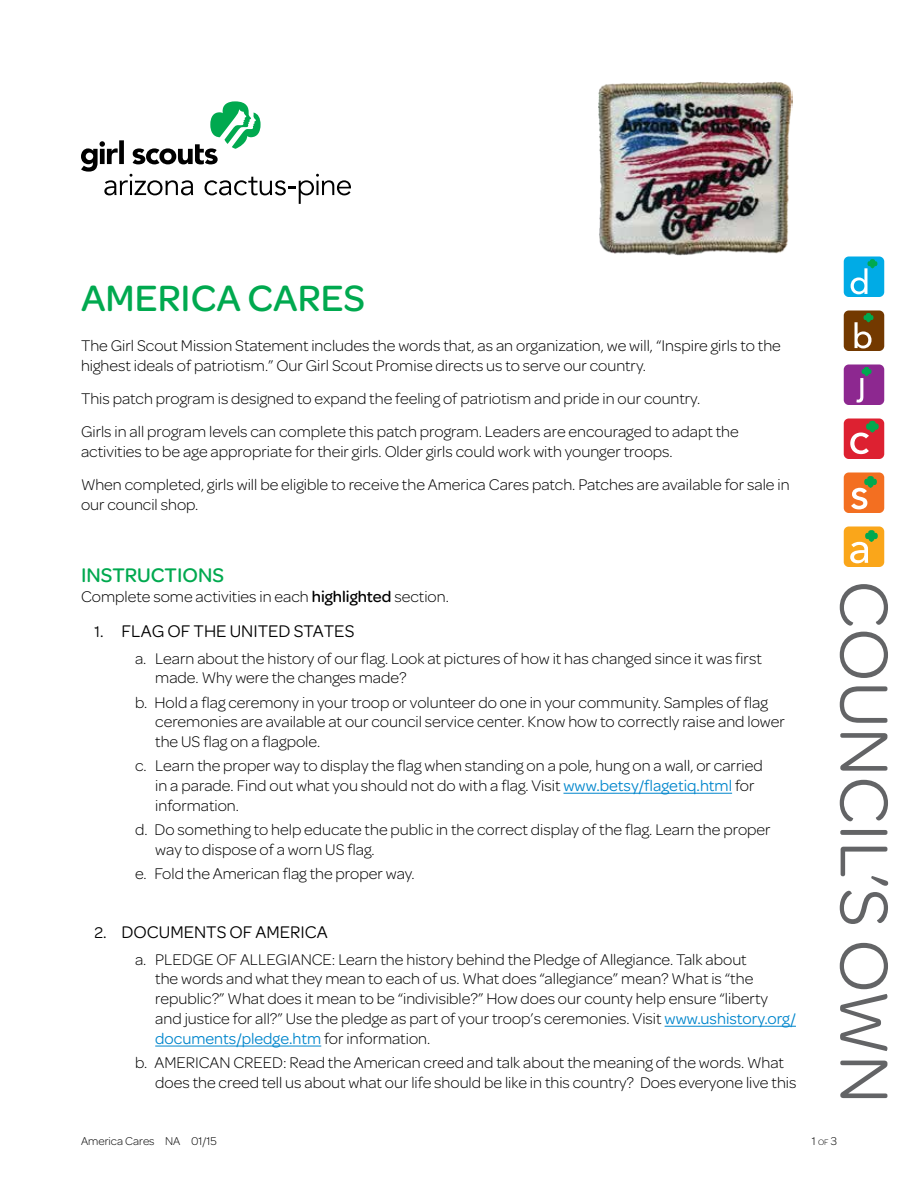
<style>
.page{position:relative;width:918px;height:1188px;background:#fff}
.page>*{position:absolute;margin:0;border:0;box-sizing:border-box;transform-origin:0 0}
.t1{font:72px "Omnes Girl Scouts";color:#636466}
.t2{font:500 39px "Omnes Girl Scouts";color:#00a94f}
.t3{font:500 21px "Omnes Girl Scouts";color:#00a94f}
.t4{font:18px "Omnes Girl Scouts";color:#000}
.t5{font:300 16.5px/19.8px "Omnes Girl Scouts";color:#000}
.t6{font:300 12px "Omnes Girl Scouts";color:#000}
.s1{font-weight:500}
.s2{font-size:16.5px}
.s3{font-weight:400;color:#0086cc}
.s4{font-size:8.4px}
</style>
<div class="page">
<svg style="left:81px;top:101px;width:270px;height:103px"></svg>
<div style="left:844px;top:526px;width:40px;height:41px;background:#faa61a;border-radius:5px"></div>
<svg style="left:850px;top:530px;width:28px;height:33px"></svg>
<div style="left:844px;top:310px;width:40px;height:41px;background:#733900;border-radius:5px"></div>
<svg style="left:855px;top:313px;width:18px;height:35px"></svg>
<div style="left:844px;top:419px;width:40px;height:40px;background:#dd2131;border-radius:5px"></div>
<svg style="left:850px;top:421px;width:29px;height:33px"></svg>
<div style="left:844px;top:256px;width:40px;height:41px;background:#00abe6;border-radius:5px"></div>
<svg style="left:851px;top:259px;width:26px;height:35px"></svg>
<div style="left:844px;top:364px;width:40px;height:41px;background:#8d2890;border-radius:5px"></div>
<svg style="left:856px;top:367px;width:16px;height:36px"></svg>
<div style="left:844px;top:472px;width:40px;height:41px;background:#f36f21;border-radius:5px"></div>
<svg style="left:851px;top:476px;width:26px;height:33px"></svg>
<hr style="left:563px;top:793px;width:169px;height:1px;background:#0086cc">
<hr style="left:665px;top:1026px;width:131px;height:1px;background:#0086cc">
<hr style="left:155px;top:1046px;width:166px;height:1px;background:#0086cc">
<img style="left:598px;top:81px;width:194px;height:175px">
<h2 class="t2" style="left:81px;top:271px;width:286px">AMERICA CARES</h2>
<p class="t5" style="left:81px;top:335px;width:701px">The Girl Scout Mission Statement includes the words that, as an organization, we will, “Inspire girls to the highest ideals of patriotism.” Our Girl Scout Promise directs us to serve our country.</p>
<p class="t5" style="left:81px;top:381px;width:659px;line-height:33.3px">This patch program is designed to expand the feeling of patriotism and pride in our country.<br>Girls in all program levels can complete this patch program. Leaders are encouraged to adapt the</p>
<p class="t5" style="left:81px;top:434px;width:710px;line-height:33.3px">activities to be age appropriate for their girls. Older girls could work with younger troops.<br>When completed, girls will be eligible to receive the America Cares patch. Patches are available for sale in</p>
<p class="t5" style="left:81px;top:494px;width:119px">our council shop.</p>
<p class="t3" style="left:81px;top:561px;width:145px">INSTRUCTIONS</p>
<p class="t5" style="left:81px;top:586px;width:369px">Complete some activities in each <span class="s1">highlighted</span> section.</p>
<p class="t4" style="left:94px;top:619px;width:261px"><span class="s2">1.</span> FLAG OF THE UNITED STATES</p>
<p class="t5" style="left:155px;top:648px;width:608px;text-indent:-20px">a. Learn about the history of our flag. Look at pictures of how it has changed since it was first made. Why were the changes made?</p>
<p class="t5" style="left:155px;top:692px;width:631px;text-indent:-20px">b. Hold a flag ceremony in your troop or volunteer do one in your community. Samples of flag ceremonies are available at our council service center. Know how to correctly raise and lower the US flag on a flagpole.</p>
<p class="t5" style="left:155px;top:755px;width:609px;text-indent:-20px">c. Learn the proper way to display the flag when standing on a pole, hung on a wall, or carried in a parade. Find out what you should not do with a flag. Visit <span class="s3">www.betsy/flagetiq.html</span> for information.</p>
<p class="t5" style="left:155px;top:819px;width:617px;text-indent:-20px">d. Do something to help educate the public in the correct display of the flag. Learn the proper way to dispose of a worn US flag.</p>
<p class="t5" style="left:135px;top:863px;width:281px">e. Fold the American flag the proper way.</p>
<p class="t4" style="left:95px;top:920px;width:235px"><span class="s2">2.</span> DOCUMENTS OF AMERICA</p>
<p class="t5" style="left:155px;top:949px;width:642px;text-indent:-20px">a. PLEDGE OF ALLEGIANCE: Learn the history behind the Pledge of Allegiance. Talk about<br>the words and what they mean to each of us. What does “allegiance” mean? What is “the republic?” What does it mean to be “indivisible?” How does our county help ensure “liberty and justice for all?” Use the pledge as part of your troop’s ceremonies. Visit <span class="s3">www.ushistory.org/ documents/pledge.htm</span> for information.</p>
<p class="t5" style="left:155px;top:1052px;width:643px;text-indent:-20px">b. AMERICAN CREED: Read the American creed and talk about the meaning of the words. What does the creed tell us about what our life should be like in this country? Does everyone live this</p>
<h1 class="t1" style="left:913px;top:580px;width:525px;rotate:90deg">COUNCIL’S OWN</h1>
<p class="t6" style="left:81px;top:1133px;width:137px">America Cares NA 01/15</p>
<p class="t6" style="left:812px;top:1133px;width:27px">1 <span class="s4">of</span> 3</p>
</div>
